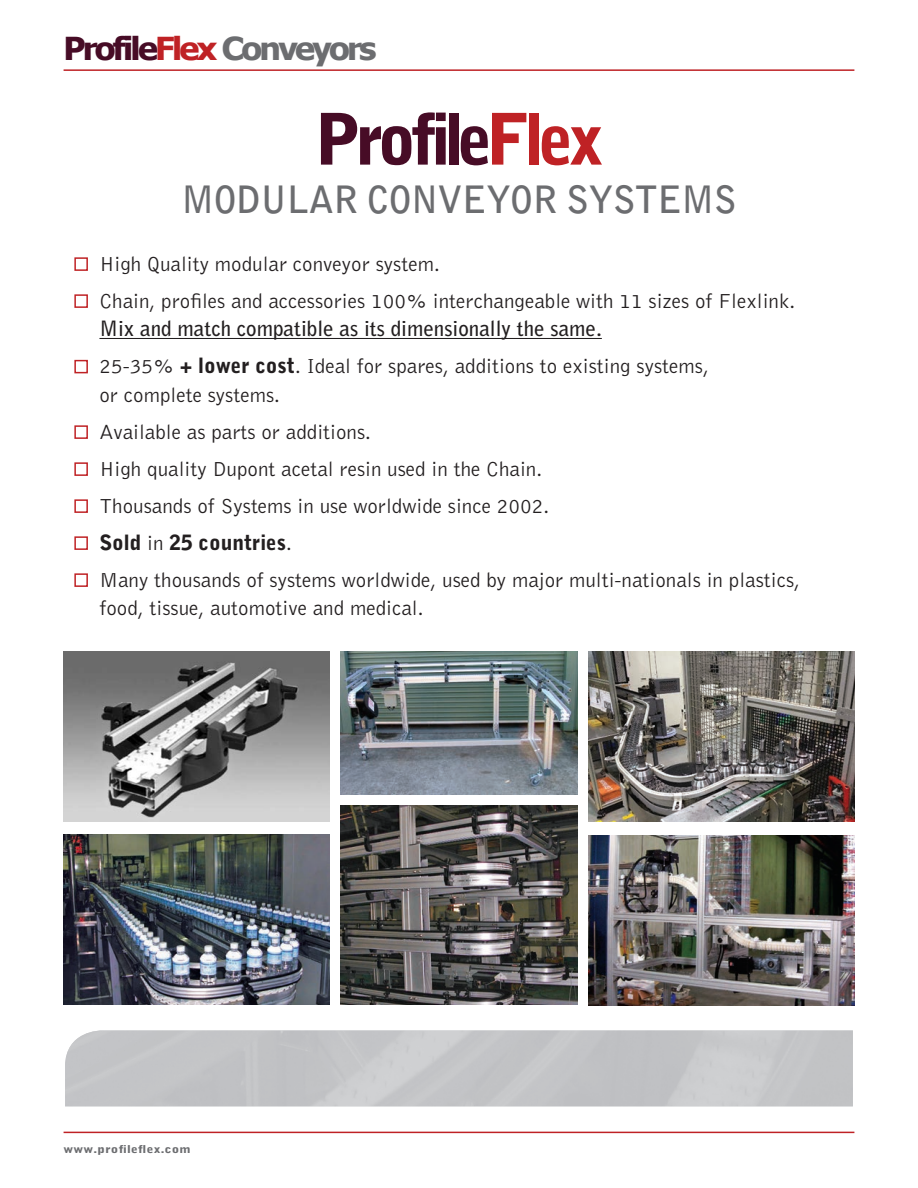
<style>
.page{position:relative;width:918px;height:1188px;background:#fff}
.page>*{position:absolute;margin:0;border:0;box-sizing:border-box;transform-origin:0 0}
.t1{font:900 70.5px "Bell Gothic";color:#470c26}
.t2{font:700 37.5px "Bell Gothic";letter-spacing:-.02em;color:#6c6d70}
.t3{font:700 31.65px "Tahoma";letter-spacing:-.08em;color:#6c6d70;scale:1.06 1}
.t4{font:300 21px/37px "Bell Gothic";color:#231f20}
.t5{font:900 10.8px "Bell Gothic";letter-spacing:.02em;color:#6c6d70;scale:1.25 1}
.s1{color:#470c26}
.s2{color:#bf2225}
.s3{font-weight:700}
.s4{font-weight:900}
</style>
<div class="page">
<hr style="left:64px;top:69px;width:790px;height:2px;background:#bf2225">
<hr style="left:64px;top:1132px;width:790px;height:1px;background:#bf2225">
<hr style="left:99px;top:338px;width:503px;height:1px;background:#231f20">
<div style="left:74px;top:257px;width:14px;height:14px;border:2px solid #bf2225"></div>
<div style="left:74px;top:294px;width:14px;height:14px;border:2px solid #bf2225"></div>
<div style="left:74px;top:360px;width:14px;height:13px;border:2px solid #bf2225"></div>
<div style="left:74px;top:425px;width:14px;height:14px;border:2px solid #bf2225"></div>
<div style="left:74px;top:462px;width:14px;height:14px;border:2px solid #bf2225"></div>
<div style="left:74px;top:499px;width:14px;height:14px;border:2px solid #bf2225"></div>
<div style="left:74px;top:536px;width:14px;height:14px;border:2px solid #bf2225"></div>
<div style="left:74px;top:573px;width:14px;height:14px;border:2px solid #bf2225"></div>
<img style="left:341px;top:652px;width:236px;height:142px">
<img style="left:64px;top:652px;width:265px;height:170px">
<img style="left:589px;top:835px;width:265px;height:170px">
<img style="left:589px;top:652px;width:265px;height:170px">
<img style="left:64px;top:835px;width:265px;height:170px">
<img style="left:341px;top:806px;width:236px;height:199px">
<h3 class="t3" style="left:64px;top:27px;width:297px"><span class="s1">Profile</span><span class="s2">Flex</span> Conveyors</h3>
<h1 class="t1" style="left:314px;top:98px;width:291px">Profile<span class="s2">Flex</span></h1>
<h2 class="t2" style="left:181px;top:176px;width:557px">Modular Conveyor Systems</h2>
<p class="t4" style="left:99px;top:246px;width:697px">High Quality modular conveyor system.<br>Chain, profiles and accessories 100% interchangeable with 11 sizes of Flexlink.</p>
<p class="t4" style="left:99px;top:311px;width:611px"><span class="s3">M ix and match compatible as its dimensionally the same.<br></span>25-35% <span class="s4">+ lower cost</span>. Ideal for spares, additions to existing systems,</p>
<p class="t4" style="left:99px;top:377px;width:702px">or complete systems.<br>Available as parts or additions.<br>High quality Dupont acetal resin used in the Chain.<br>Thousands of Systems in use worldwide since 2002.<br><span class="s4">Sold</span> in <span class="s4">25 countries</span>.<br>Many thousands of systems worldwide, used by major multi-nationals in plastics,</p>
<p class="t4" style="left:99px;top:590px;width:326px">food, tissue, automotive and medical.</p>
<p class="t5" style="left:64px;top:1143px;width:103px">www.profileflex.com</p>
</div>
